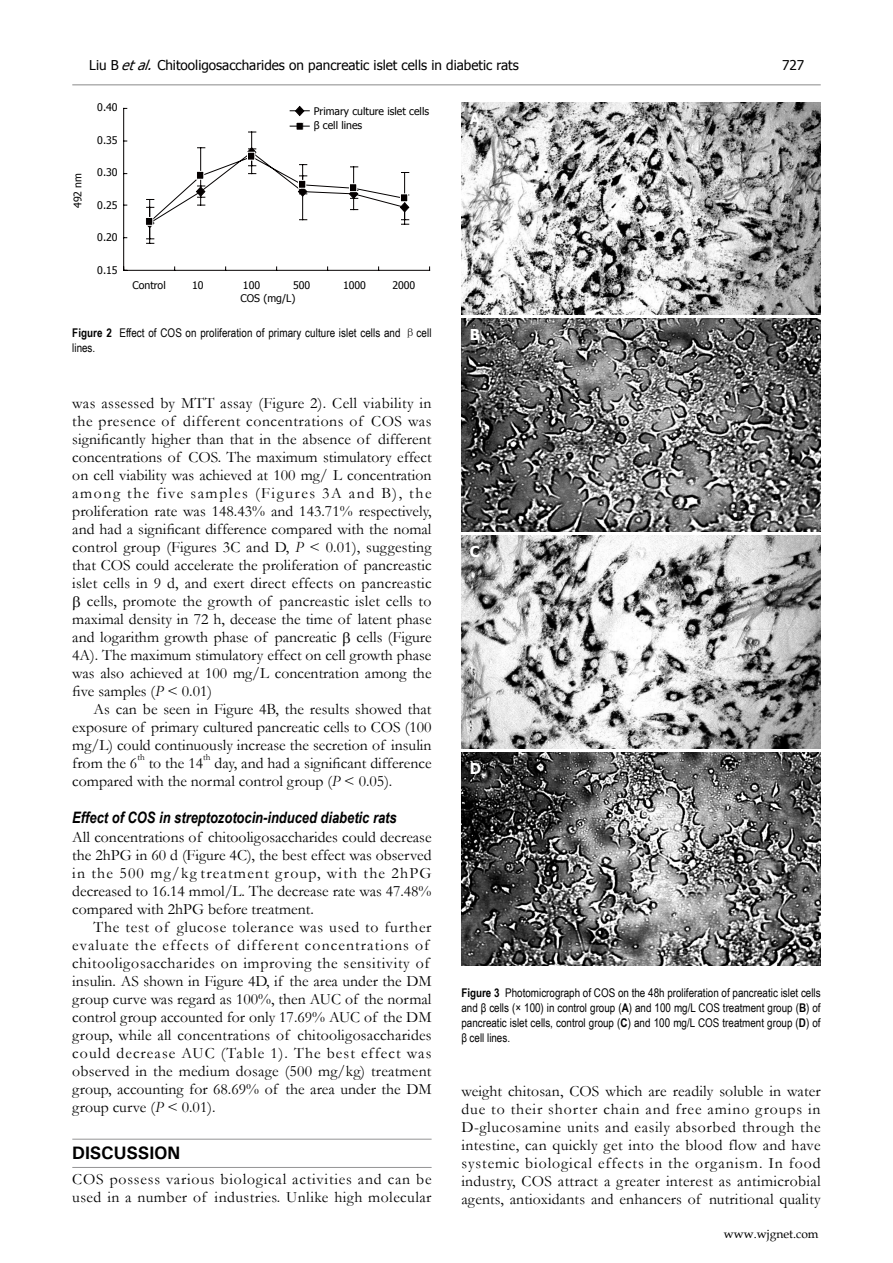
<style>
.page{position:relative;width:893px;height:1263px;background:#fff}
.page>*{position:absolute;margin:0;border:0;box-sizing:border-box;transform-origin:0 0}
.t1{font:700 18px "Univers";letter-spacing:-.01em;color:#000}
.t2{font:15.75px/18px "Garamond";color:#000}
.t3{font:15.75px/18px "Garamond";letter-spacing:.035em;color:#000}
.t4{font:italic 700 15.75px "Arial Narrow";color:#000}
.t5{font:15.75px "Garamond";letter-spacing:.025em;color:#000}
.t6{font:15.75px "Garamond";letter-spacing:.1em;color:#000}
.t7{font:700 15px "Tahoma";color:#fff}
.t8{font:13.5px "Tahoma";color:#000}
.t9{font:12px/15px "Arial Narrow";letter-spacing:.005em;color:#000}
.t10{font:12px "Book Antiqua";color:#000}
.t11{font:10.5px/14.2px "Tahoma";color:#000}
.t12{font:9.15px "Garamond";color:#000}
.s1{font-style:italic}
.s2{font-weight:700}
.s3{font-family:"Sim Sun"}
</style>
<div class="page">
<hr style="left:72px;top:85px;width:749px;height:1px;background:#898989">
<svg style="left:123px;top:108px;width:307px;height:163px"></svg>
<svg style="left:145px;top:218px;width:9px;height:10px"></svg>
<svg style="left:196px;top:187px;width:9px;height:10px"></svg>
<svg style="left:247px;top:147px;width:9px;height:10px"></svg>
<svg style="left:298px;top:187px;width:9px;height:10px"></svg>
<svg style="left:349px;top:189px;width:9px;height:10px"></svg>
<svg style="left:400px;top:202px;width:9px;height:10px"></svg>
<div style="left:146px;top:217px;width:7px;height:8px;background:#040000"></div>
<div style="left:145px;top:217px;width:8px;height:9px;border:1px solid #fff"></div>
<div style="left:197px;top:171px;width:7px;height:8px;background:#040000"></div>
<div style="left:196px;top:171px;width:8px;height:8px;border:1px solid #fff"></div>
<div style="left:247px;top:152px;width:8px;height:8px;background:#040000"></div>
<div style="left:247px;top:152px;width:8px;height:8px;border:1px solid #fff"></div>
<div style="left:298px;top:180px;width:8px;height:8px;background:#040000"></div>
<div style="left:298px;top:180px;width:8px;height:8px;border:1px solid #fff"></div>
<div style="left:349px;top:184px;width:8px;height:8px;background:#040000"></div>
<div style="left:349px;top:184px;width:8px;height:8px;border:1px solid #fff"></div>
<div style="left:400px;top:194px;width:8px;height:8px;background:#040000"></div>
<div style="left:400px;top:194px;width:8px;height:8px;border:1px solid #fff"></div>
<div style="left:296px;top:122px;width:7px;height:8px;background:#040000"></div>
<div style="left:296px;top:122px;width:8px;height:8px;border:1px solid #fff"></div>
<img style="left:461px;top:536px;width:360px;height:212px">
<img style="left:461px;top:102px;width:360px;height:213px">
<img style="left:461px;top:753px;width:359px;height:212px">
<img style="left:461px;top:319px;width:359px;height:212px">
<svg style="left:290px;top:106px;width:20px;height:10px"></svg>
<svg style="left:290px;top:126px;width:20px;height:1px"></svg>
<hr style="left:72px;top:1139px;width:360px;height:1px;background:#949495">
<hr style="left:72px;top:1167px;width:360px;height:1px;background:#949495">
<p class="t8" style="left:89px;top:56px;width:431px">Liu B <span class="s1">etal.</span>Chitooligosaccharides on pancreatic islet cells in diabetic rats</p>
<p class="t8" style="left:782px;top:56px;width:24px">727</p>
<p class="t11" style="left:70px;top:208px;width:37px;rotate:-90deg">492 nm</p>
<p class="t11" style="left:97px;top:100px;width:22px">0.40</p>
<p class="t11" style="left:97px;top:132px;width:22px">0.35</p>
<p class="t11" style="left:97px;top:165px;width:22px">0.30</p>
<p class="t11" style="left:97px;top:197px;width:22px">0.25</p>
<p class="t11" style="left:97px;top:230px;width:22px">0.20</p>
<p class="t11" style="left:97px;top:262px;width:22px">0.15</p>
<p class="t11" style="left:314px;top:103px;width:117px">Primary culture islet cells β cell lines</p>
<p class="t11" style="left:133px;top:277px;width:35px">Control</p>
<p class="t11" style="left:192px;top:277px;width:13px">10</p>
<p class="t11" style="left:243px;top:277px;width:19px">100</p>
<p class="t11" style="left:293px;top:277px;width:19px">500</p>
<p class="t11" style="left:343px;top:277px;width:24px">1000</p>
<p class="t11" style="left:392px;top:277px;width:24px">2000</p>
<p class="t11" style="left:241px;top:291px;width:56px">COS (mg/L)</p>
<p class="t7" style="left:470px;top:108px;width:12px">A</p>
<p class="t9" style="left:72px;top:324px;width:361px"><span class="s2">Figure 2</span> Effect of COS on proliferation of primary culture islet cells and <span class="s3">β</span>cell lines.</p>
<p class="t5" style="left:72px;top:392px;width:361px">was assessed by MTT assay (Figure 2). Cell viability in</p>
<p class="t3" style="left:72px;top:412px;width:361px">the presence of different concentrations of COS was</p>
<p class="t2" style="left:72px;top:430px;width:361px">significantly higher than that in the absence of different</p>
<p class="t2" style="left:72px;top:448px;width:361px">concentrations of COS. The maximum stimulatory effect</p>
<p class="t2" style="left:72px;top:466px;width:361px">on cell viability was achieved at 100 mg/ L concentration</p>
<p class="t6" style="left:72px;top:482px;width:361px">among the five samples (Figures 3A and B), the</p>
<p class="t2" style="left:72px;top:502px;width:361px">proliferation rate was 148.43% and 143.71% respectively,</p>
<p class="t2" style="left:72px;top:520px;width:361px">and had a significant difference compared with the nomal</p>
<p class="t2" style="left:72px;top:538px;width:361px">control group (Figures 3C and D, <span class="s1">P</span> &lt; 0.01), suggesting</p>
<p class="t2" style="left:72px;top:556px;width:361px">that COS could accelerate the proliferation of pancreastic</p>
<p class="t2" style="left:72px;top:574px;width:361px">islet cells in 9 d, and exert direct effects on pancreastic</p>
<p class="t2" style="left:87px;top:592px;width:346px">cells, promote the growth of pancreastic islet cells to</p>
<p class="t2" style="left:72px;top:610px;width:361px">maximal density in 72 h, decease the time of latent phase</p>
<p class="t2" style="left:72px;top:628px;width:361px">and logarithm growth phase of pancreatic cells (Figure</p>
<p class="t2" style="left:72px;top:646px;width:361px">4A). The maximum stimulatory effect on cell growth phase</p>
<p class="t2" style="left:72px;top:664px;width:361px">was also achieved at 100 mg/L concentration among the</p>
<p class="t2" style="left:72px;top:682px;width:141px">five samples (<span class="s1">P</span> &lt; 0.01)</p>
<p class="t2" style="left:94px;top:700px;width:339px">As can be seen in Figure 4B, the results showed that</p>
<p class="t2" style="left:72px;top:718px;width:361px">exposure of primary cultured pancreatic cells to COS (100</p>
<p class="t2" style="left:72px;top:736px;width:361px">mg/L) could continuously increase the secretion of insulin</p>
<p class="t2" style="left:72px;top:754px;width:67px">from the 6</p>
<p class="t12" style="left:203px;top:751px;width:9px">th</p>
<p class="t2" style="left:72px;top:754px;width:361px;text-indent:142px">day, and had a significant difference compared with the normal control group (<span class="s1">P</span> &lt; 0.05).</p>
<p class="t4" style="left:72px;top:806px;width:326px">Effect of COS in streptozotocin-induced diabetic rats</p>
<p class="t2" style="left:72px;top:827px;width:361px;text-align:justify">All concentrations of chitooligosaccharides could decrease the 2hPG in 60 d (Figure 4C), the best effect was observed in the 500 mg/kg treatment group, with the 2hPG decreased to 16.14 mmol/L. The decrease rate was 47.48% compared with 2hPG before treatment.</p>
<p class="t2" style="left:72px;top:917px;width:361px;text-indent:21px">The test of glucose tolerance was used to further evaluate the effects of different concentrations of chitooligosaccharides on improving the sensitivity of insulin. AS shown in Figure 4D, if the area under the DM group curve was regard as 100%, then AUC of the normal control group accounted for only 17.69% AUC of the DM group, while all concentrations of chitooligosaccharides could decrease AUC (Table 1). The best effect was observed in the medium dosage (500 mg/kg) treatment group, accounting for 68.69% of the area under the DM group curve (<span class="s1">P</span> &lt; 0.01).</p>
<p class="t1" style="left:72px;top:1141px;width:110px">DISCUSSION</p>
<p class="t3" style="left:72px;top:1169px;width:361px">COS possess various biological activities and can be used in a number of industries. Unlike high molecular</p>
<p class="t12" style="left:137px;top:751px;width:9px">th</p>
<p class="t2" style="left:149px;top:754px;width:56px">to the 14</p>
<p class="t7" style="left:470px;top:324px;width:12px">B</p>
<p class="t7" style="left:470px;top:541px;width:12px">C</p>
<p class="t7" style="left:470px;top:758px;width:13px">D</p>
<p class="t9" style="left:461px;top:985px;width:361px;text-align:justify"><span class="s2">Figure 3</span> Photomicrograph of COS on the 48h proliferation of pancreatic islet cells and β cells (× 100) in control group (<span class="s2">A</span>) and 100 mg/L COS treatment group (<span class="s2">B</span>) of pancreatic islet cells, control group (<span class="s2">C</span>) and 100 mg/L COS treatment group (<span class="s2">D</span>) of β cell lines.</p>
<p class="t2" style="left:461px;top:1081px;width:361px;text-align:justify">weight chitosan, COS which are readily soluble in water due to their shorter chain and free amino groups in D-glucosamine units and easily absorbed through the intestine, can quickly get into the blood flow and have systemic biological effects in the organism. In food industry, COS attract a greater interest as antimicrobial agents, antioxidants and enhancers of nutritional quality</p>
<p class="t10" style="left:724px;top:1225px;width:96px">www.wjgnet.com</p>
</div>
